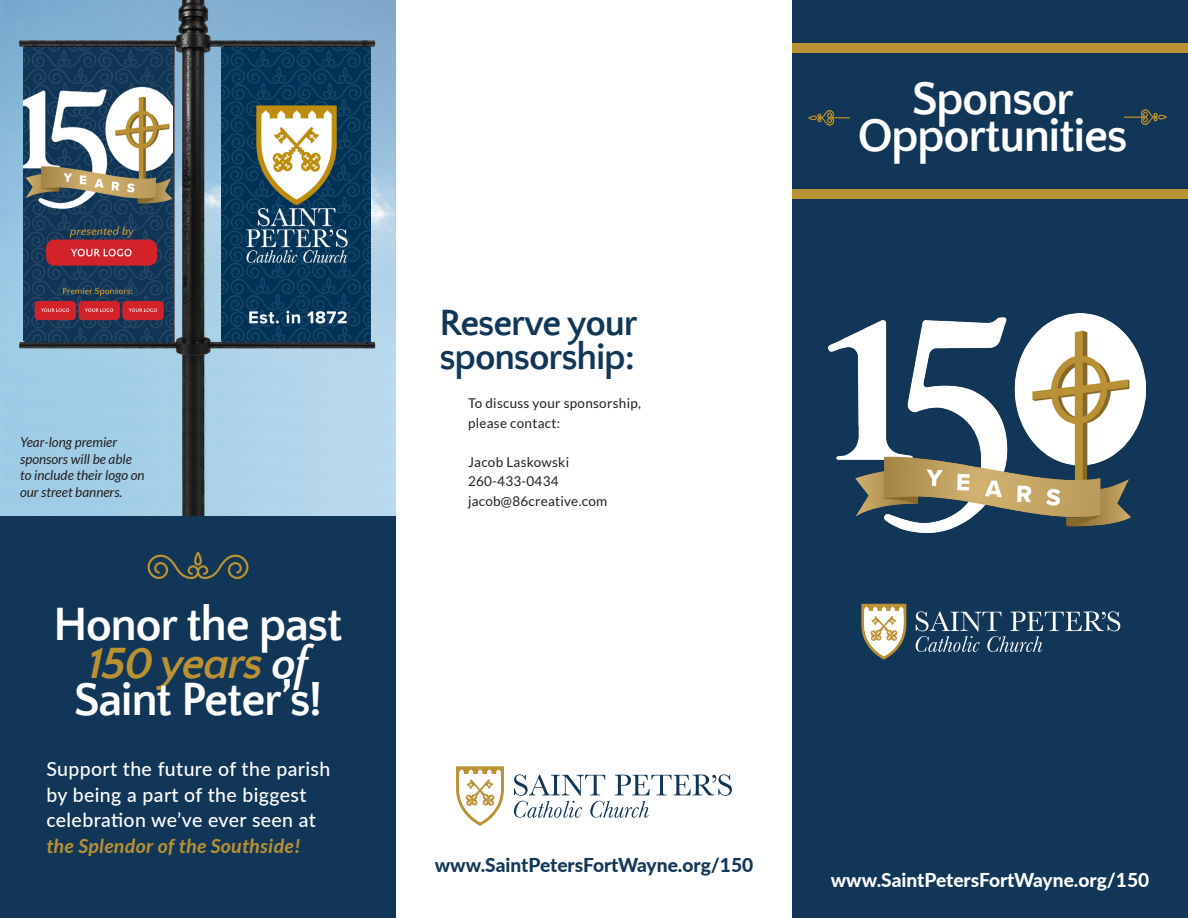
<style>
.page{position:relative;width:1188px;height:918px;background:#fff}
.page>*{position:absolute;margin:0;border:0;box-sizing:border-box;transform-origin:0 0}
.t1{font:700 48px "Quattrocento Sans";letter-spacing:-.03em;color:#fff}
.t2{font:italic 700 45px "Quattrocento Sans";letter-spacing:-.03em;color:#ba9133}
.t3{font:700 37.5px/34.5px "Quattrocento Sans";letter-spacing:-.03em;color:#123657}
.t4{font:500 19.5px/25.5px "Lato";letter-spacing:.02em;color:#fff}
.t5{font:italic 700 19.5px "Lato";letter-spacing:.02em;color:#ba9133}
.t6{font:800 19.2px "Lato";color:#fff}
.t7{font:800 19.2px "Lato";color:#123657}
.t8{font:13.5px "Lato";letter-spacing:.02em;color:#231f20}
.t9{font:italic 13.5px/16.5px "Lato";color:#231f20}
.s1{color:#fff}
</style>
<div class="page">
<div style="left:792px;top:0;width:396px;height:918px;background:#123657"></div>
<svg style="left:916px;top:611px;width:204px;height:41px"></svg>
<svg style="left:861px;top:604px;width:45px;height:56px"></svg>
<img style="left:829px;top:313px;width:317px;height:219px">
<div style="left:792px;top:189px;width:396px;height:9px;background:#b89134"></div>
<img style="left:1125px;top:109px;width:42px;height:16px">
<div style="left:792px;top:43px;width:396px;height:10px;background:#b89134"></div>
<img style="left:808px;top:110px;width:42px;height:16px">
<svg style="left:514px;top:774px;width:218px;height:44px"></svg>
<svg style="left:456px;top:766px;width:48px;height:60px"></svg>
<img style="left:0;top:0;width:396px;height:516px">
<img style="left:23px;top:48px;width:150px;height:292px">
<img style="left:221px;top:48px;width:149px;height:292px">
<div style="left:0;top:516px;width:396px;height:402px;background:#123657"></div>
<svg style="left:147px;top:552px;width:102px;height:28px"></svg>
<p class="t9" style="left:20px;top:435px;width:126px">Year-long premier sponsors will be able to include their logo on our street banners.</p>
<p class="t1" style="left:53px;top:599px;width:291px">Honor the past</p>
<p class="t2" style="left:88px;top:639px;width:222px">150 years <span class="s1">of</span></p>
<p class="t1" style="left:74px;top:674px;width:250px">Saint Peter’s!</p>
<p class="t4" style="left:46px;top:755px;width:285px">Support the future of the parish by being a part of the biggest celebration we’ve ever seen at</p>
<p class="t5" style="left:46px;top:834px;width:256px">the Splendor of the Southside!</p>
<p class="t3" style="left:440px;top:306px;width:200px">Reserve your sponsorship:</p>
<p class="t8" style="left:468px;top:396px;width:175px">To discuss your sponsorship,</p>
<p class="t8" style="left:468px;top:415px;width:94px">please contact:</p>
<p class="t8" style="left:468px;top:454px;width:103px">Jacob Laskowski</p>
<p class="t8" style="left:468px;top:474px;width:92px">260-433-0434</p>
<p class="t8" style="left:468px;top:493px;width:141px">jacob@86creative.com</p>
<p class="t1" style="left:912px;top:73px;width:164px">Sponsor</p>
<p class="t1" style="left:857px;top:111px;width:272px">Opportunities</p>
<p class="t7" style="left:435px;top:851px;width:320px">www.SaintPetersFortWayne.org/150</p>
<p class="t6" style="left:831px;top:866px;width:320px">www.SaintPetersFortWayne.org/150</p>
</div>
